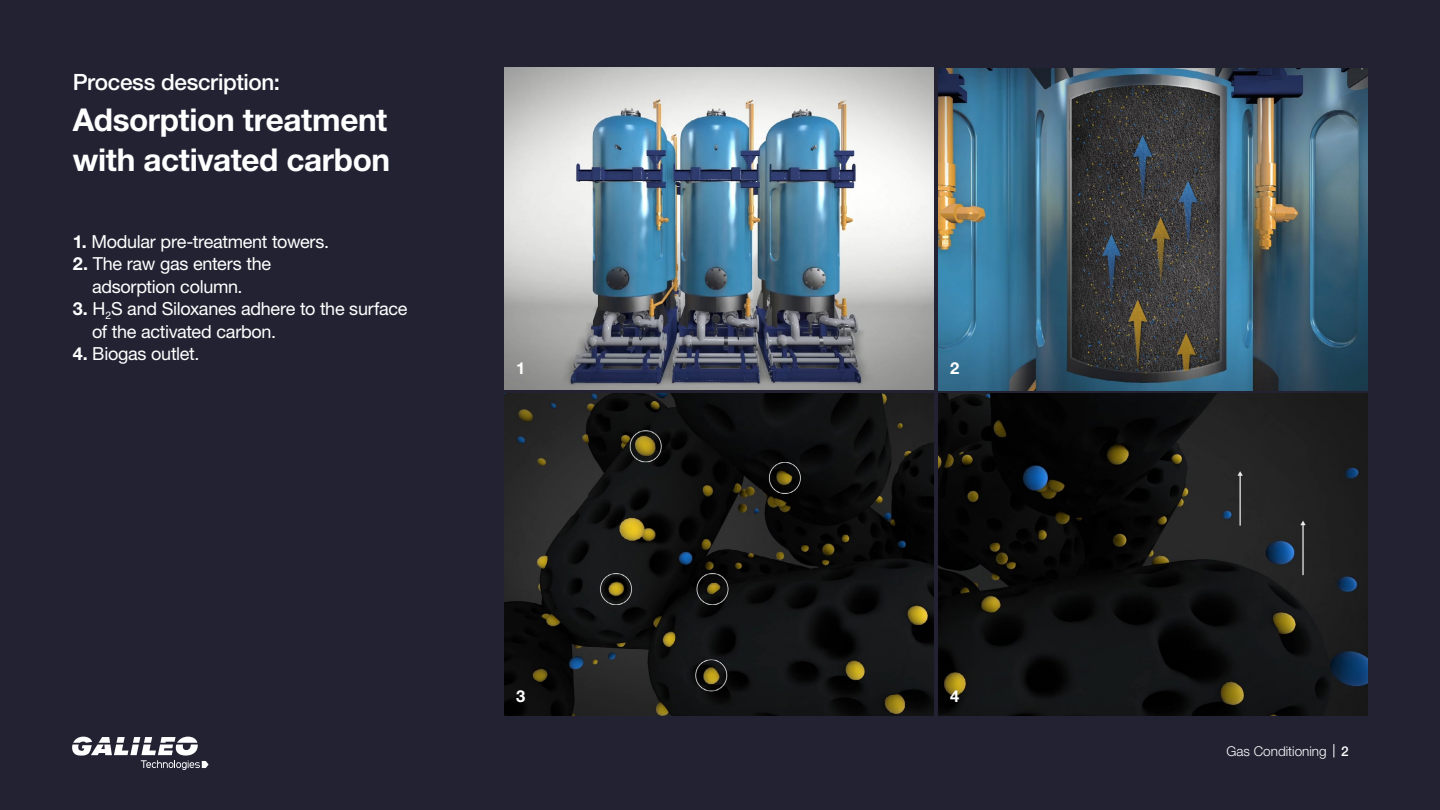
<style>
.page{position:relative;width:1440px;height:810px;background:#223}
.page>*{position:absolute;margin:0;border:0;box-sizing:border-box;transform-origin:0 0}
.t1{font:700 31.5px/40.5px "Helvetica Neue LT Std";letter-spacing:-.015em;color:#fff}
.t2{font:500 22.5px "Helvetica Neue LT Std";letter-spacing:-.015em;color:#fff}
.t3{font:18px/22.5px "Helvetica Neue LT Std";letter-spacing:-.02em;color:#fff;text-align:center}
.t4{font:700 16.5px "Helvetica Neue LT Std";color:#fff}
.t5{font:300 13.5px "Helvetica Neue LT Std";color:#fff}
.s1{font-weight:700}
.s2{font-weight:500}
</style>
<div class="page">
<svg style="left:72px;top:737px;width:136px;height:33px"></svg>
<svg style="left:1334px;top:744px;width:1px;height:14px"></svg>
<img style="left:504px;top:68px;width:430px;height:321px">
<img style="left:938px;top:69px;width:430px;height:321px">
<img style="left:504px;top:394px;width:430px;height:322px">
<img style="left:938px;top:394px;width:430px;height:322px">
<p class="t2" style="left:73px;top:69px;width:209px">Process description:</p>
<h1 class="t1" style="left:73px;top:98px;width:319px">Adsorption treatment with activated carbon</h1>
<p class="t3" style="left:73px;top:230px;width:258px"><span class="s1">1.</span> Modular pre-treatment towers.</p>
<p class="t3" style="left:73px;top:252px;width:200px"><span class="s1">2.</span> The raw gas enters the adsorption column.</p>
<p class="t3" style="left:92px;top:297px;width:317px;text-align:left;text-indent:-19px"><span class="s1">3.</span> H<sub>2</sub>S and Siloxanes adhere to the surface of the activated carbon.</p>
<p class="t3" style="left:73px;top:342px;width:128px"><span class="s1">4.</span> Biogas outlet.</p>
<p class="t4" style="left:516px;top:357px;width:11px">1</p>
<p class="t4" style="left:950px;top:357px;width:11px">2</p>
<p class="t4" style="left:516px;top:686px;width:11px">3</p>
<p class="t4" style="left:950px;top:686px;width:11px">4</p>
<p class="t5" style="left:1226px;top:743px;width:124px">Gas Conditioning <span class="s2">2</span></p>
</div>
